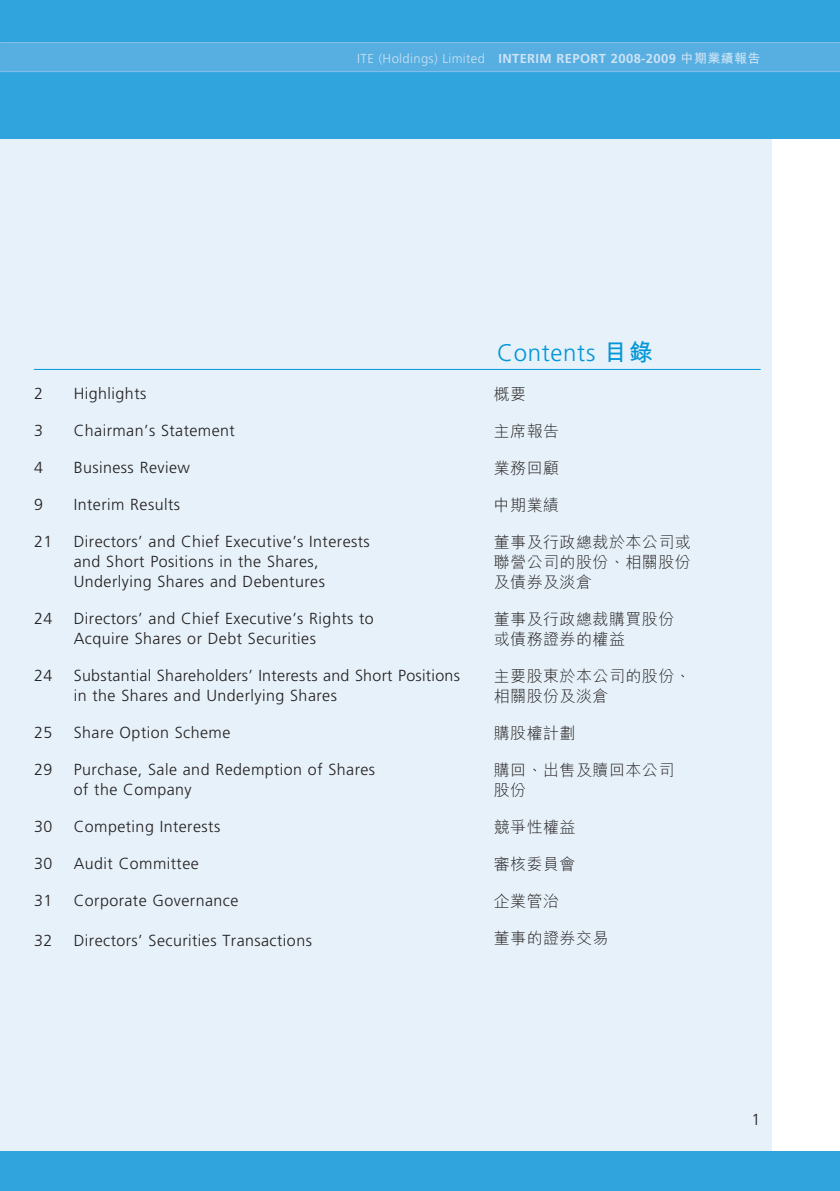
<style>
.page{position:relative;width:840px;height:1191px;background:#fff}
.page>*{position:absolute;margin:0;border:0;box-sizing:border-box;transform-origin:0 0}
._00_E_Body_Text{font:300 24px "Frutiger LT Std";letter-spacing:.03em;color:#0196d7}
._00_E_Body_Text-2{font:300 16px "Frutiger LT Std";letter-spacing:.03em;color:#231f20}
._00_C_Body_Text{font:300 16px "M Hei HK";letter-spacing:.03em;color:#231f20}
.t1{font:700 13px "Frutiger LT Std";letter-spacing:.03em;color:#cde3f5}
.s1{font-weight:300}
.s2{font-family:"M Hei HK"}
.s3{font-family:"M Hei HK";font-weight:700}
</style>
<div class="page">
<div style="left:0;top:128px;width:771px;height:1051px;background:#e6f1f9"></div>
<div style="left:0;top:0;width:839px;height:139px;background:#30a5dd"></div>
<div style="left:0;top:1151px;width:839px;height:40px;background:#30a5dd"></div>
<div style="left:0;top:42px;width:839px;height:30px;background:#56aee1"></div>
<hr style="left:34px;top:369px;width:726px;height:1px;background:#0196d7">
<p class="t1" style="left:357px;top:50px;width:404px"><span class="s1">ITE (Holdings) Limited</span> INTERIM REPORT 2008-2009 <span class="s2">中期業績報告</span></p>
<p class="_00_E_Body_Text-2" style="left:34px;top:384px;width:10px">2</p>
<p class="_00_E_Body_Text-2" style="left:74px;top:384px;width:74px">Highlights</p>
<p class="_00_E_Body_Text-2" style="left:34px;top:421px;width:10px">3</p>
<p class="_00_E_Body_Text-2" style="left:74px;top:421px;width:162px">Chairman’s Statement</p>
<p class="_00_E_Body_Text-2" style="left:34px;top:458px;width:10px">4</p>
<p class="_00_E_Body_Text-2" style="left:74px;top:458px;width:118px">Business Review</p>
<p class="_00_E_Body_Text-2" style="left:34px;top:495px;width:10px">9</p>
<p class="_00_E_Body_Text-2" style="left:74px;top:495px;width:108px">Interim Results</p>
<p class="_00_E_Body_Text-2" style="left:34px;top:532px;width:20px">21</p>
<p class="_00_E_Body_Text-2" style="left:74px;top:532px;width:297px">Directors’ and Chief Executive’s Interests</p>
<p class="_00_E_Body_Text-2" style="left:74px;top:552px;width:246px">and Short Positions in the Shares,</p>
<p class="_00_E_Body_Text-2" style="left:74px;top:572px;width:252px">Underlying Shares and Debentures</p>
<p class="_00_E_Body_Text-2" style="left:34px;top:609px;width:20px">24</p>
<p class="_00_E_Body_Text-2" style="left:74px;top:609px;width:301px">Directors’ and Chief Executive’s Rights to</p>
<p class="_00_E_Body_Text-2" style="left:74px;top:629px;width:243px">Acquire Shares or Debt Securities</p>
<p class="_00_E_Body_Text-2" style="left:34px;top:666px;width:20px">24</p>
<p class="_00_E_Body_Text-2" style="left:74px;top:666px;width:387px">Substantial Shareholders’ Interests and Short Positions</p>
<p class="_00_E_Body_Text-2" style="left:74px;top:686px;width:264px">in the Shares and Underlying Shares</p>
<p class="_00_E_Body_Text-2" style="left:34px;top:723px;width:20px">25</p>
<p class="_00_E_Body_Text-2" style="left:74px;top:723px;width:158px">Share Option Scheme</p>
<p class="_00_E_Body_Text-2" style="left:34px;top:760px;width:20px">29</p>
<p class="_00_E_Body_Text-2" style="left:74px;top:760px;width:303px">Purchase, Sale and Redemption of Shares</p>
<p class="_00_E_Body_Text-2" style="left:74px;top:780px;width:119px">of the Company</p>
<p class="_00_E_Body_Text-2" style="left:34px;top:817px;width:20px">30</p>
<p class="_00_E_Body_Text-2" style="left:74px;top:817px;width:148px">Competing Interests</p>
<p class="_00_E_Body_Text-2" style="left:34px;top:854px;width:20px">30</p>
<p class="_00_E_Body_Text-2" style="left:74px;top:854px;width:126px">Audit Committee</p>
<p class="_00_E_Body_Text-2" style="left:34px;top:891px;width:20px">31</p>
<p class="_00_E_Body_Text-2" style="left:74px;top:891px;width:166px">Corporate Governance</p>
<p class="_00_E_Body_Text-2" style="left:34px;top:931px;width:20px">32</p>
<p class="_00_E_Body_Text-2" style="left:74px;top:931px;width:239px">Directors’ Securities Transactions</p>
<p class="_00_E_Body_Text" style="left:497px;top:339px;width:157px">Contents <span class="s3">目錄</span></p>
<p class="_00_C_Body_Text" style="left:493px;top:383px;width:34px">概要</p>
<p class="_00_C_Body_Text" style="left:493px;top:420px;width:67px">主席報告</p>
<p class="_00_C_Body_Text" style="left:493px;top:457px;width:67px">業務回顧</p>
<p class="_00_C_Body_Text" style="left:493px;top:494px;width:67px">中期業績</p>
<p class="_00_C_Body_Text" style="left:493px;top:531px;width:198px">董事及行政總裁於本公司或</p>
<p class="_00_C_Body_Text" style="left:493px;top:551px;width:198px">聯營公司的股份、相關股份</p>
<p class="_00_C_Body_Text" style="left:493px;top:571px;width:100px">及債券及淡倉</p>
<p class="_00_C_Body_Text" style="left:493px;top:608px;width:182px">董事及行政總裁購買股份</p>
<p class="_00_C_Body_Text" style="left:493px;top:628px;width:133px">或債務證券的權益</p>
<p class="_00_C_Body_Text" style="left:493px;top:665px;width:198px">主要股東於本公司的股份、</p>
<p class="_00_C_Body_Text" style="left:493px;top:685px;width:116px">相關股份及淡倉</p>
<p class="_00_C_Body_Text" style="left:493px;top:722px;width:83px">購股權計劃</p>
<p class="_00_C_Body_Text" style="left:493px;top:759px;width:182px">購回、出售及贖回本公司</p>
<p class="_00_C_Body_Text" style="left:493px;top:779px;width:34px">股份</p>
<p class="_00_C_Body_Text" style="left:493px;top:816px;width:83px">競爭性權益</p>
<p class="_00_C_Body_Text" style="left:493px;top:853px;width:83px">審核委員會</p>
<p class="_00_C_Body_Text" style="left:493px;top:890px;width:67px">企業管治</p>
<p class="_00_C_Body_Text" style="left:493px;top:927px;width:116px">董事的證券交易</p>
<p class="_00_E_Body_Text-2" style="left:751px;top:1110px;width:10px">1</p>
</div>
